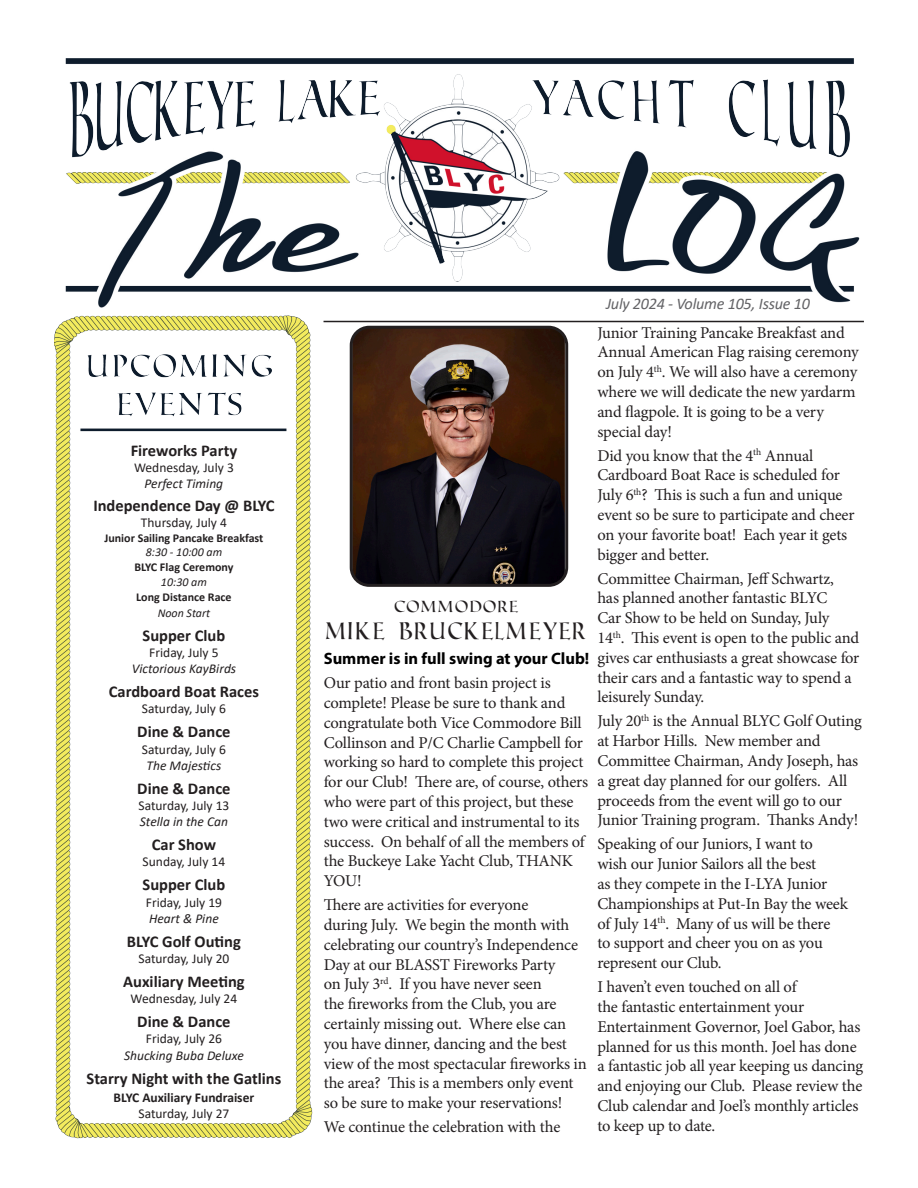
<style>
.page{position:relative;width:918px;height:1188px;background:#fff}
.page>*{position:absolute;margin:0;border:0;box-sizing:border-box;transform-origin:0 0}
.t1{font:24px "Roman SD";color:#231f20;scale:.9 1}
.t2{font:16.5px/19.8px "Minion Pro";letter-spacing:-.015em;color:#231f20}
.t3{font:700 16.5px "Calibri";color:#231f20}
.t4{font:700 16.5px "Myriad Pro";color:#000}
.t5{font:italic 16.2px "Calibri";letter-spacing:-.015em;color:#636366}
.t6{font:16.2px "Roman SD";color:#231f20}
.t7{font:13.5px "Calibri";color:#231f20}
.t8{font:italic 13.5px "Calibri";color:#231f20}
.t9{font:700 13.5px "Calibri";color:#231f20}
.t10{font:700 12px "Calibri";color:#231f20}
.t11{font:italic 12px "Calibri";color:#231f20}
</style>
<div class="page">
<img style="left:54px;top:58px;width:810px;height:1081px">
<div style="left:345px;top:591px;width:228px;height:6px;background:#fff"></div>
<hr style="left:324px;top:321px;width:540px;height:1px;background:#231f20">
<img style="left:352px;top:327px;width:213px;height:258px">
<div style="left:350px;top:326px;width:218px;height:261px;border:3px solid #231f20;border-radius:18px"></div>
<p class="t3" style="left:131px;top:439px;width:108px">Fireworks Party</p>
<p class="t7" style="left:134px;top:458px;width:101px">Wednesday, July 3</p>
<p class="t8" style="left:145px;top:474px;width:80px">Perfect Timing</p>
<p class="t3" style="left:93px;top:493px;width:183px">Independence Day @ BLYC</p>
<p class="t7" style="left:141px;top:513px;width:87px">Thursday, July 4</p>
<p class="t10" style="left:104px;top:529px;width:161px">Junior Sailing Pancake Breakfast</p>
<p class="t11" style="left:146px;top:544px;width:78px">8:30 - 10:00 am</p>
<p class="t10" style="left:134px;top:559px;width:101px">BLYC Flag Ceremony</p>
<p class="t11" style="left:161px;top:573px;width:47px">10:30 am</p>
<p class="t10" style="left:136px;top:588px;width:97px">Long Distance Race</p>
<p class="t11" style="left:158px;top:604px;width:54px">Noon Start</p>
<p class="t3" style="left:143px;top:624px;width:84px">Supper Club</p>
<p class="t7" style="left:149px;top:643px;width:71px">Friday, July 5</p>
<p class="t8" style="left:132px;top:659px;width:106px">Victorious KayBirds</p>
<p class="t3" style="left:109px;top:680px;width:152px">Cardboard Boat Races</p>
<p class="t7" style="left:142px;top:700px;width:86px">Saturday, July 6</p>
<p class="t3" style="left:137px;top:720px;width:95px">Dine &amp; Dance</p>
<p class="t7" style="left:142px;top:740px;width:86px">Saturday, July 6</p>
<p class="t8" style="left:147px;top:756px;width:76px">The Majestics</p>
<p class="t3" style="left:137px;top:777px;width:95px">Dine &amp; Dance</p>
<p class="t7" style="left:138px;top:796px;width:92px">Saturday, July 13</p>
<p class="t8" style="left:140px;top:812px;width:90px">Stella in the Can</p>
<p class="t3" style="left:152px;top:833px;width:66px">Car Show</p>
<p class="t7" style="left:143px;top:853px;width:84px">Sunday, July 14</p>
<p class="t3" style="left:143px;top:873px;width:84px">Supper Club</p>
<p class="t7" style="left:146px;top:893px;width:78px">Friday, July 19</p>
<p class="t8" style="left:149px;top:909px;width:71px">Heart &amp; Pine</p>
<p class="t3" style="left:127px;top:930px;width:115px">BLYC Golf Outing</p>
<p class="t7" style="left:138px;top:949px;width:92px">Saturday, July 20</p>
<p class="t3" style="left:123px;top:970px;width:123px">Auxiliary Meeting</p>
<p class="t7" style="left:131px;top:989px;width:108px">Wednesday, July 24</p>
<p class="t3" style="left:137px;top:1010px;width:95px">Dine &amp; Dance</p>
<p class="t7" style="left:146px;top:1030px;width:78px">Friday, July 26</p>
<p class="t8" style="left:124px;top:1046px;width:121px">Shucking Buba Deluxe</p>
<p class="t3" style="left:87px;top:1066px;width:196px">Starry Night with the Gatlins</p>
<p class="t9" style="left:114px;top:1088px;width:142px">BLYC Auxiliary Fundraiser</p>
<p class="t7" style="left:138px;top:1104px;width:92px">Saturday, July 27</p>
<p class="t6" style="left:395px;top:594px;width:127px">COMMODORE</p>
<p class="t1" style="left:326px;top:613px;width:293px">MIKE BRUCKELMEYER</p>
<p class="t4" style="left:324px;top:648px;width:267px">Summer is in full swing at your Club!</p>
<p class="t2" style="left:324px;top:673px;width:266px">Our patio and front basin project is complete! Please be sure to thank and congratulate both Vice Commodore Bill Collinson and P/C Charlie Campbell for working so hard to complete this project for our Club! There are, of course, others who were part of this project, but these two were critical and instrumental to its success. On behalf of all the members of the Buckeye Lake Yacht Club, THANK YOU!</p>
<p class="t2" style="left:324px;top:895px;width:265px">There are activities for everyone<br>during July. We begin the month with celebrating our country’s Independence Day at our BLASST Fireworks Party<br>on July 3<sup>rd</sup>. If you have never seen<br>the fireworks from the Club, you are certainly missing out. Where else can you have dinner, dancing and the best view of the most spectacular fireworks in the area? This is a members only event so be sure to make your reservations!</p>
<p class="t2" style="left:324px;top:1117px;width:238px">We continue the celebration with the</p>
<p class="t5" style="left:606px;top:293px;width:205px">July 2024 - Volume 105, Issue 10</p>
<p class="t2" style="left:597px;top:323px;width:263px">Junior Training Pancake Breakfast and Annual American Flag raising ceremony on July 4<sup>th</sup>. We will also have a ceremony where we will dedicate the new yardarm and flagpole. It is going to be a very special day!</p>
<p class="t2" style="left:597px;top:446px;width:259px">Did you know that the 4<sup>th</sup> Annual Cardboard Boat Race is scheduled for July 6<sup>th</sup>? This is such a fun and unique event so be sure to participate and cheer on your favorite boat! Each year it gets bigger and better.</p>
<p class="t2" style="left:597px;top:569px;width:264px">Committee Chairman, Jeff Schwartz, has planned another fantastic BLYC<br>Car Show to be held on Sunday, July 14<sup>th</sup>. This event is open to the public and gives car enthusiasts a great showcase for their cars and a fantastic way to spend a leisurely Sunday.</p>
<p class="t2" style="left:597px;top:711px;width:266px">July 20<sup>th</sup> is the Annual BLYC Golf Outing at Harbor Hills. New member and Committee Chairman, Andy Joseph, has a great day planned for our golfers. All proceeds from the event will go to our Junior Training program. Thanks Andy!</p>
<p class="t2" style="left:597px;top:834px;width:252px">Speaking of our Juniors, I want to<br>wish our Junior Sailors all the best<br>as they compete in the I-LYA Junior<br>Championships at Put-In Bay the week of July 14<sup>th</sup>. Many of us will be there<br>to support and cheer you on as you represent our Club.</p>
<p class="t2" style="left:597px;top:977px;width:267px">I haven’t even touched on all of<br>the fantastic entertainment your Entertainment Governor, Joel Gabor, has planned for us this month. Joel has done a fantastic job all year keeping us dancing and enjoying our Club. Please review the Club calendar and Joel’s monthly articles to keep up to date.</p>
</div>
